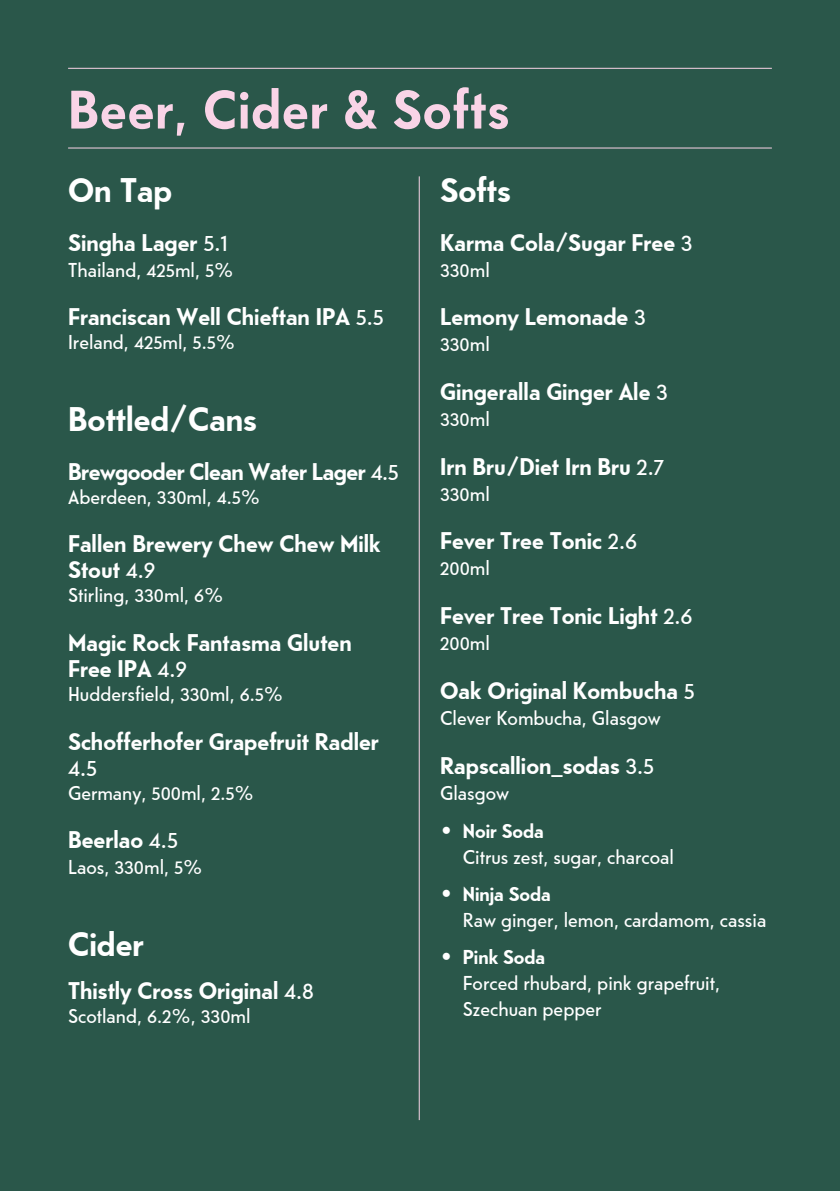
<style>
.page{position:relative;width:840px;height:1191px;background:#fff}
.page>*{position:absolute;margin:0;border:0;box-sizing:border-box;transform-origin:0 0}
.t1{font:700 54px "Telefon";letter-spacing:.02em;color:#f9d4e7}
.t2{font:700 34px "Telefon";color:#fff}
.t3{font:700 24px/26px "Telefon";color:#fff}
.t4{font:700 24px "Telefon";letter-spacing:-.02em;color:#fff}
.t5{font:24px "Telefon";color:#fff}
.t6{font:20px/26px "Telefon";color:#fff}
.s1{font-weight:400}
.s2{font-weight:700;font-size:24px}
.s3{font-weight:700}
</style>
<div class="page">
<div style="left:0;top:0;width:839px;height:1191px;background:#2a574a"></div>
<hr style="left:68px;top:148px;width:703px;height:1px;background:#f9d4e7">
<hr style="left:68px;top:68px;width:703px;height:1px;background:#f9d4e7">
<hr style="left:418px;top:176px;width:1px;height:944px;background:#f9d4e7">
<h1 class="t1" style="left:68px;top:78px;width:442px">Beer, Cider &amp; Softs</h1>
<h2 class="t2" style="left:68px;top:170px;width:105px">On Tap</h2>
<p class="t3" style="left:68px;top:229px;width:161px">Singha Lager <span class="s1">5.1</span></p>
<p class="t6" style="left:68px;top:257px;width:167px">Thailand, 425ml, 5%</p>
<p class="t3" style="left:68px;top:304px;width:317px">Franciscan Well Chieftan IPA <span class="s1">5.5</span></p>
<p class="t6" style="left:68px;top:329px;width:168px">Ireland, 425ml, 5.5%</p>
<h2 class="t2" style="left:68px;top:399px;width:190px">Bottled/Cans</h2>
<p class="t4" style="left:68px;top:457px;width:332px">Brewgooder Clean Water Lager <span class="s1">4.5</span></p>
<p class="t6" style="left:68px;top:484px;width:193px">Aberdeen, 330ml, 4.5%</p>
<p class="t3" style="left:68px;top:531px;width:314px">Fallen Brewery Chew Chew Milk<br>Stout <span class="s1">4.9</span></p>
<p class="t6" style="left:68px;top:582px;width:157px">Stirling, 330ml, 6%</p>
<p class="t3" style="left:68px;top:630px;width:285px">Magic Rock Fantasma Gluten<br>Free IPA <span class="s1">4.9</span></p>
<p class="t6" style="left:68px;top:681px;width:217px">Huddersfield, 330ml, 6.5%</p>
<p class="t3" style="left:68px;top:728px;width:312px">Schofferhofer Grapefruit Radler</p>
<p class="t5" style="left:68px;top:753px;width:30px">4.5</p>
<p class="t6" style="left:68px;top:780px;width:187px">Germany, 500ml, 2.5%</p>
<p class="t3" style="left:68px;top:827px;width:111px">Beerlao <span class="s1">4.5</span></p>
<p class="t6" style="left:68px;top:854px;width:136px">Laos, 330ml, 5%</p>
<h2 class="t2" style="left:68px;top:924px;width:77px">Cider</h2>
<p class="t3" style="left:68px;top:978px;width:247px">Thistly Cross Original <span class="s1">4.8</span></p>
<p class="t6" style="left:68px;top:1003px;width:184px">Scotland, 6.2%, 330ml</p>
<h2 class="t2" style="left:440px;top:170px;width:72px">Softs</h2>
<p class="t3" style="left:440px;top:229px;width:254px">Karma Cola/Sugar Free <span class="s1">3</span></p>
<p class="t6" style="left:440px;top:257px;width:51px">330ml</p>
<p class="t3" style="left:440px;top:304px;width:207px">Lemony Lemonade <span class="s1">3</span></p>
<p class="t6" style="left:440px;top:331px;width:51px">330ml</p>
<p class="t3" style="left:440px;top:379px;width:229px">Gingeralla Ginger Ale <span class="s1">3</span></p>
<p class="t6" style="left:440px;top:406px;width:51px">330ml</p>
<p class="t3" style="left:440px;top:453px;width:225px">Irn Bru/Diet Irn Bru <span class="s1">2.7</span></p>
<p class="t6" style="left:440px;top:481px;width:51px">330ml</p>
<p class="t3" style="left:440px;top:528px;width:198px">Fever Tree Tonic <span class="s1">2.6</span></p>
<p class="t6" style="left:440px;top:555px;width:51px">200ml</p>
<p class="t3" style="left:440px;top:603px;width:254px">Fever Tree Tonic Light <span class="s1">2.6</span></p>
<p class="t6" style="left:440px;top:630px;width:51px">200ml</p>
<p class="t3" style="left:440px;top:677px;width:256px">Oak Original Kombucha <span class="s1">5</span></p>
<p class="t6" style="left:440px;top:705px;width:222px">Clever Kombucha, Glasgow</p>
<p class="t3" style="left:440px;top:752px;width:215px">Rapscallion_sodas <span class="s1">3.5</span></p>
<p class="t6" style="left:440px;top:780px;width:70px">Glasgow</p>
<p class="t6" style="left:462px;top:818px;width:212px;text-indent:-23px"><span class="s2">•</span> <span class="s3">Noir Soda<br></span>Citrus zest, sugar, charcoal</p>
<p class="t6" style="left:462px;top:881px;width:305px;text-indent:-23px"><span class="s2">•</span> <span class="s3">Ninja Soda<br></span>Raw ginger, lemon, cardamom, cassia</p>
<p class="t6" style="left:462px;top:944px;width:258px;text-indent:-23px"><span class="s2">•</span> <span class="s3">Pink Soda<br></span>Forced rhubard, pink grapefruit,<br>Szechuan pepper</p>
</div>
